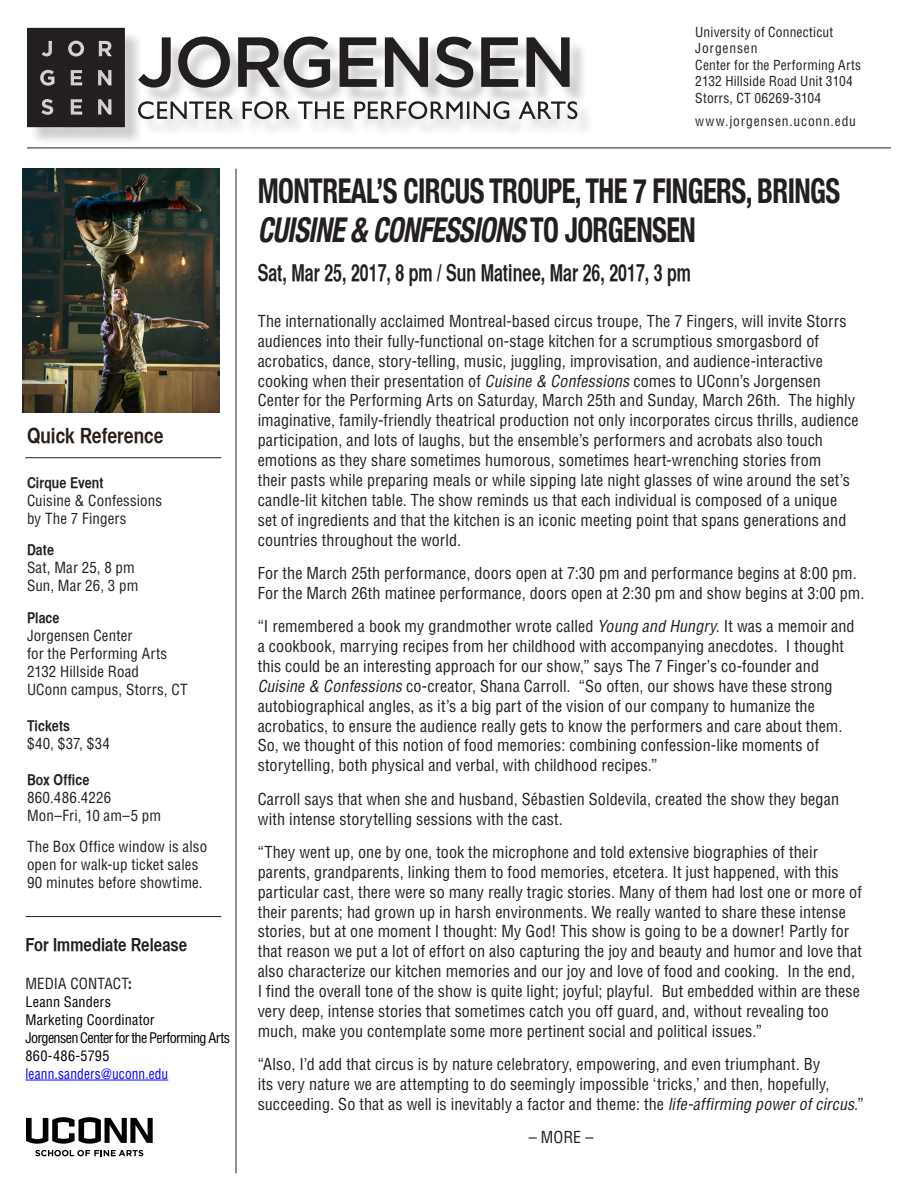
<style>
.page{position:relative;width:918px;height:1188px;background:#fff}
.page>*{position:absolute;margin:0;border:0;box-sizing:border-box;transform-origin:0 0}
.t1{font:700 condensed 34.2px/39px "Helvetica Neue";letter-spacing:-.02em;color:#231f20;scale:.83 1}
.t2{font:23.4px "Helvetica CY Bold";color:#231f20;scale:.83 1}
.t3{font:21px "Helvetica CY Bold";color:#2b1e17}
.t4{font:18px "Helvetica CY Bold";color:#231f20}
.t5{font:condensed 16.2px/19.8px "Helvetica LT Std";letter-spacing:.005em;color:#231f20}
.t6{font:condensed 15px/18px "Helvetica LT Std";letter-spacing:.01em;color:#231f20}
.t7{font:condensed 14.25px/18px "Helvetica LT Std";letter-spacing:.005em;color:#000}
.t8{font:condensed 13.5px/16.5px "Helvetica LT Std";letter-spacing:.015em;color:#231f20}
.t9{font:condensed 13.5px "Helvetica LT Std";letter-spacing:.065em;color:#231f20}
.t10{font:condensed 13.5px "Helvetica LT Std";letter-spacing:.06em;color:#231f20}
.s1{font-family:"Helvetica CY Bold";font-stretch:normal}
.s2{font-family:"Helvetica Neue";font-weight:700}
.s3{color:#00f}
.s4{font-style:italic}
</style>
<div class="page">
<hr style="left:26px;top:1080px;width:142px;height:1px;background:#00f">
<hr style="left:26px;top:457px;width:195px;height:1px;background:#2b1e17">
<hr style="left:27px;top:148px;width:864px;height:1px;background:#2b1e17">
<hr style="left:26px;top:916px;width:195px;height:1px;background:#2b1e17">
<hr style="left:236px;top:169px;width:1px;height:1004px;background:#2b1e17">
<div style="left:29px;top:30px;width:115px;height:116px;background:#231f20;opacity:.22"></div>
<svg style="left:27px;top:28px;width:98px;height:99px;background:#363233"></svg>
<div style="left:141px;top:104px;width:454px;height:34px;background:#f7f7f7"></div>
<svg style="left:138px;top:101px;width:439px;height:18px"></svg>
<div style="left:142px;top:39px;width:446px;height:67px;background:#231f20;opacity:.22"></div>
<svg style="left:138px;top:37px;width:432px;height:51px"></svg>
<svg style="left:26px;top:1117px;width:127px;height:27px"></svg>
<svg style="left:35px;top:1150px;width:108px;height:6px"></svg>
<img style="left:23px;top:169px;width:197px;height:244px">
<p class="t3" style="left:27px;top:423px;width:138px">Quick Reference</p>
<p class="t6" style="left:27px;top:473px;width:137px"><span class="s1">Cirque Event<br></span>Cuisine &amp; Confessions by The 7 Fingers</p>
<p class="t6" style="left:27px;top:541px;width:113px"><span class="s1">Date<br></span>Sat, Mar 25, 8 pm<br>Sun, Mar 26, 3 pm</p>
<p class="t6" style="left:27px;top:608px;width:162px"><span class="s1">Place<br></span>Jorgensen Center<br>for the Performing Arts<br>2132 Hillside Road<br>UConn campus, Storrs, CT</p>
<p class="t6" style="left:27px;top:716px;width:85px"><span class="s1">Tickets<br></span>$40, $37, $34</p>
<p class="t6" style="left:27px;top:770px;width:136px"><span class="s1">Box Office<br></span>860.486.4226<br>Mon–Fri, 10 am–5 pm</p>
<p class="t6" style="left:27px;top:838px;width:182px">The Box Office window is also open for walk-up ticket sales<br>90 minutes before showtime.</p>
<p class="t4" style="left:26px;top:934px;width:163px">For Immediate Release</p>
<p class="t6" style="left:26px;top:974px;width:108px">MEDIA CONTACT<span class="s2">:</span></p>
<p class="t7" style="left:26px;top:992px;width:206px">Leann Sanders<br>Marketing Coordinator<br>Jorgensen Center for the Performing Arts<br>860-486-5795 <span class="s3">leann.sanders@uconn.edu</span></p>
<p class="t8" style="left:695px;top:23px;width:140px">University of Connecticut</p>
<p class="t10" style="left:695px;top:40px;width:64px">Jorgensen</p>
<p class="t8" style="left:695px;top:56px;width:168px">Center for the Performing Arts</p>
<p class="t8" style="left:695px;top:73px;width:159px">2132 Hillside Road Unit 3104<br>Storrs, CT 06269-3104</p>
<p class="t9" style="left:695px;top:113px;width:162px">www.jorgensen.uconn.edu</p>
<p class="t1" style="left:258px;top:169px;width:703px">MONTREAL’S CIRCUS TROUPE, THE 7 FINGERS, BRINGS<br><span class="s4">CUISINE&amp;CONFESSIONS</span>T O J O R G E N S E N</p>
<p class="t2" style="left:258px;top:259px;width:524px">Sat, Mar 25, 2017, 8 pm / Sun Matinee, Mar 26, 2017, 3 pm</p>
<p class="t5" style="left:258px;top:311px;width:602px">The internationally acclaimed Montreal-based circus troupe, The 7 Fingers, will invite Storrs audiences into their fully-functional on-stage kitchen for a scrumptious smorgasbord of acrobatics, dance, story-telling, music, juggling, improvisation, and audience-interactive cooking when their presentation of <span class="s4">Cuisine &amp; Confessions</span> comes to UConn’s Jorgensen Center for the Performing Arts on Saturday, March 25th and Sunday, March 26th. The highly imaginative, family-friendly theatrical production not only incorporates circus thrills, audience participation, and lots of laughs, but the ensemble’s performers and acrobats also touch emotions as they share sometimes humorous, sometimes heart-wrenching stories from<br>their pasts while preparing meals or while sipping late night glasses of wine around the set’s candle-lit kitchen table. The show reminds us that each individual is composed of a unique set of ingredients and that the kitchen is an iconic meeting point that spans generations and countries throughout the world.</p>
<p class="t5" style="left:258px;top:563px;width:608px">For the March 25th performance, doors open at 7:30 pm and performance begins at 8:00 pm.<br>For the March 26th matinee performance, doors open at 2:30 pm and show begins at 3:00 pm.</p>
<p class="t5" style="left:258px;top:616px;width:598px">“I remembered a book my grandmother wrote called <span class="s4">Young and Hungry</span>. It was a memoir and a cookbook, marrying recipes from her childhood with accompanying anecdotes. I thought this could be an interesting approach for our show,” says The 7 Finger’s co-founder and <span class="s4">Cuisine &amp; Confessions</span> co-creator, Shana Carroll. “So often, our shows have these strong autobiographical angles, as it’s a big part of the vision of our company to humanize the acrobatics, to ensure the audience really gets to know the performers and care about them.<br>So, we thought of this notion of food memories: combining confession-like moments of storytelling, both physical and verbal, with childhood recipes.”</p>
<p class="t5" style="left:258px;top:789px;width:583px">Carroll says that when she and husband, Sébastien Soldevila, created the show they began with intense storytelling sessions with the cast.</p>
<p class="t5" style="left:258px;top:842px;width:606px">“They went up, one by one, took the microphone and told extensive biographies of their parents, grandparents, linking them to food memories, etcetera. It just happened, with this particular cast, there were so many really tragic stories. Many of them had lost one or more of their parents; had grown up in harsh environments. We really wanted to share these intense stories, but at one moment I thought: My God! This show is going to be a downer! Partly for that reason we put a lot of effort on also capturing the joy and beauty and humor and love that also characterize our kitchen memories and our joy and love of food and cooking. In the end, I find the overall tone of the show is quite light; joyful; playful. But embedded within are these very deep, intense stories that sometimes catch you off guard, and, without revealing too much, make you contemplate some more pertinent social and political issues.”</p>
<p class="t5" style="left:258px;top:1054px;width:608px">“Also, I’d add that circus is by nature celebratory, empowering, and even triumphant. By<br>its very nature we are attempting to do seemingly impossible ‘tricks,’ and then, hopefully, succeeding. So that as well is inevitably a factor and theme: the <span class="s4">life-affirming powerofcircus</span>.”</p>
<p class="t5" style="left:529px;top:1127px;width:66px">– MORE –</p>
</div>
